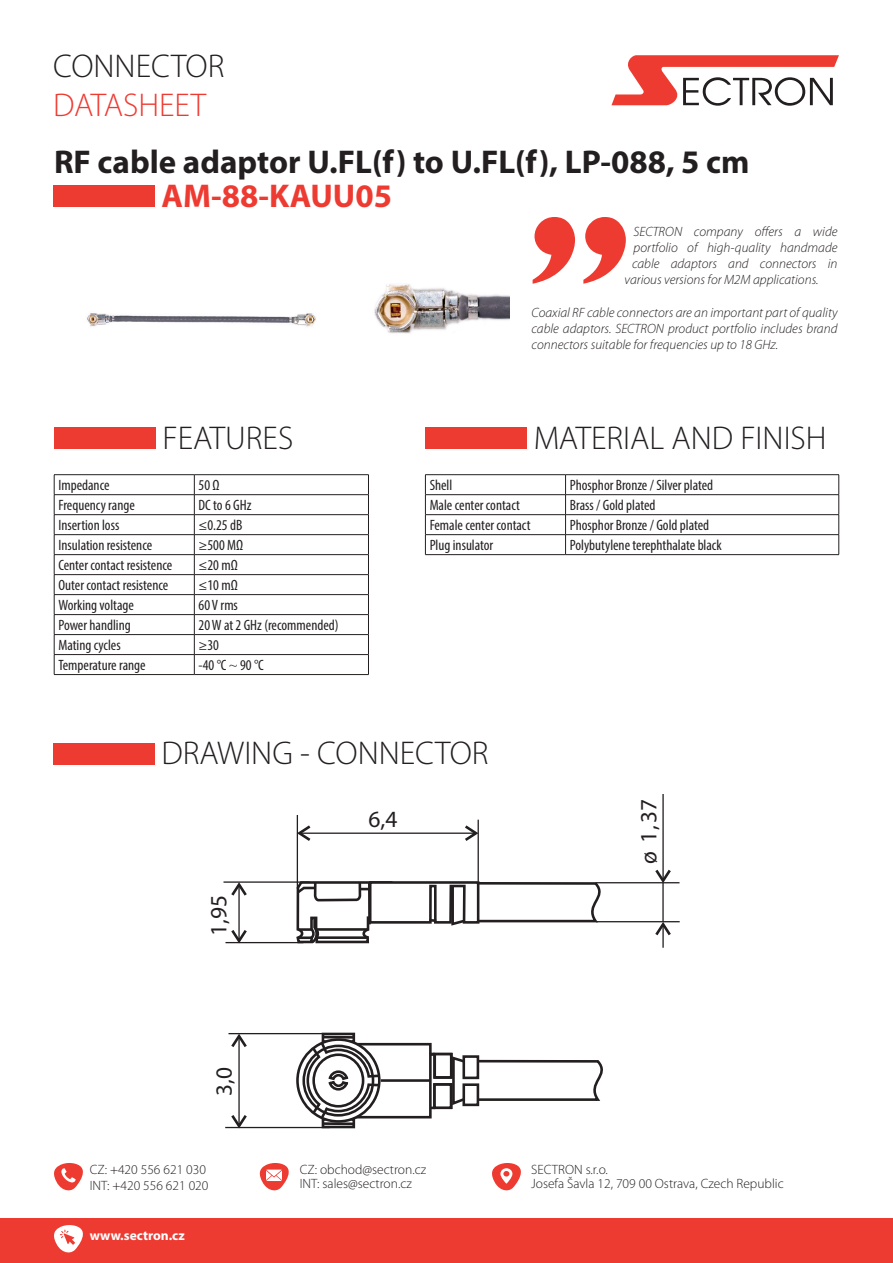
<style>
.page{position:relative;width:893px;height:1263px;background:#fff}
.page>*{position:absolute;margin:0;border:0;box-sizing:border-box;transform-origin:0 0}
.t1{font:300 33px "Myriad Pro";color:#231f20}
.t2{font:700 33px "Myriad Pro";color:#231f20}
.t3{font:700 33px "Myriad Pro";color:#ee3b32}
.t4{font:300 33px "Myriad Pro";color:#ee3b32}
.t5{font:23.4px "Arial Unicode MS";color:#231f20}
.t6{font:23.4px "Arial";color:#231f20}
.t7{font:condensed 15px "Myriad Pro";color:#231f20}
.t8{font:italic 300 13.5px/16.2px "Myriad Pro";color:#231f20;text-align:justify}
.t9{font:300 13.5px/13.5px "Myriad Pro";color:#231f20}
.t10{font:700 13.5px "Myriad Pro";color:#fff}
.s1{font-weight:300;font-stretch:normal}
</style>
<div class="page">
<svg style="left:611px;top:55px;width:228px;height:51px"></svg>
<div style="left:0;top:1218px;width:893px;height:45px;background:#ee3b32"></div>
<svg style="left:54px;top:1225px;width:29px;height:27px"></svg>
<svg style="left:54px;top:1163px;width:29px;height:27px"></svg>
<svg style="left:260px;top:1163px;width:29px;height:27px"></svg>
<svg style="left:492px;top:1163px;width:29px;height:27px"></svg>
<div style="left:53px;top:185px;width:102px;height:22px;background:#ee3b32"></div>
<div style="left:53px;top:743px;width:102px;height:21px;background:#ee3b32"></div>
<div style="left:425px;top:428px;width:102px;height:21px;background:#ee3b32"></div>
<div style="left:54px;top:428px;width:102px;height:21px;background:#ee3b32"></div>
<svg style="left:533px;top:217px;width:93px;height:67px"></svg>
<img style="left:87px;top:313px;width:229px;height:14px">
<img style="left:374px;top:284px;width:135px;height:50px">
<hr style="left:223px;top:881px;width:87px;height:2px;background:#231f20">
<hr style="left:238px;top:887px;width:2px;height:52px;background:#231f20">
<svg style="left:229px;top:881px;width:20px;height:17px"></svg>
<svg style="left:229px;top:927px;width:20px;height:17px"></svg>
<hr style="left:225px;top:942px;width:78px;height:1px;background:#231f20">
<div style="left:356px;top:1043px;width:76px;height:75px;border:3px solid #231f20"></div>
<div style="left:322px;top:1118px;width:33px;height:10px;border:3px solid #231f20"></div>
<hr style="left:323px;top:1122px;width:31px;height:3px;background:#231f20">
<div style="left:322px;top:1033px;width:33px;height:10px;border:3px solid #231f20"></div>
<svg style="left:297px;top:1039px;width:82px;height:82px"></svg>
<hr style="left:323px;top:1036px;width:30px;height:3px;background:#231f20">
<svg style="left:450px;top:1054px;width:153px;height:53px"></svg>
<div style="left:433px;top:1053px;width:19px;height:25px;border:3px solid #231f20"></div>
<div style="left:433px;top:1083px;width:19px;height:26px;border:3px solid #231f20"></div>
<svg style="left:305px;top:1039px;width:77px;height:82px"></svg>
<div style="left:464px;top:1085px;width:14px;height:20px;background:#fff"></div>
<div style="left:462px;top:1083px;width:17px;height:23px;border:3px solid #231f20"></div>
<div style="left:464px;top:1056px;width:14px;height:22px;background:#fff"></div>
<div style="left:462px;top:1055px;width:17px;height:24px;border:3px solid #231f20"></div>
<hr style="left:228px;top:1033px;width:95px;height:1px;background:#231f20">
<hr style="left:238px;top:1038px;width:2px;height:86px;background:#231f20">
<svg style="left:229px;top:1034px;width:20px;height:16px"></svg>
<svg style="left:229px;top:1112px;width:20px;height:17px"></svg>
<hr style="left:225px;top:1127px;width:105px;height:1px;background:#231f20">
<hr style="left:297px;top:815px;width:1px;height:74px;background:#231f20">
<hr style="left:301px;top:832px;width:173px;height:2px;background:#231f20">
<svg style="left:296px;top:823px;width:17px;height:20px"></svg>
<svg style="left:462px;top:823px;width:16px;height:20px"></svg>
<hr style="left:478px;top:820px;width:1px;height:62px;background:#231f20">
<hr style="left:381px;top:1079px;width:49px;height:3px;background:#231f20">
<svg style="left:294px;top:879px;width:314px;height:65px"></svg>
<hr style="left:596px;top:921px;width:84px;height:1px;background:#231f20">
<hr style="left:595px;top:882px;width:84px;height:1px;background:#231f20">
<hr style="left:662px;top:883px;width:2px;height:39px;background:#231f20">
<hr style="left:662px;top:794px;width:2px;height:85px;background:#231f20">
<svg style="left:653px;top:867px;width:20px;height:18px"></svg>
<hr style="left:662px;top:926px;width:2px;height:22px;background:#231f20">
<svg style="left:653px;top:919px;width:20px;height:19px"></svg>
<hr style="left:425px;top:474px;width:141px;height:1px;background:#231f20">
<hr style="left:566px;top:474px;width:273px;height:1px;background:#231f20">
<hr style="left:425px;top:494px;width:141px;height:1px;background:#231f20">
<hr style="left:566px;top:494px;width:273px;height:1px;background:#231f20">
<hr style="left:425px;top:514px;width:141px;height:1px;background:#231f20">
<hr style="left:566px;top:514px;width:273px;height:1px;background:#231f20">
<hr style="left:425px;top:534px;width:141px;height:1px;background:#231f20">
<svg style="left:425px;top:475px;width:1px;height:79px"></svg>
<hr style="left:566px;top:534px;width:273px;height:1px;background:#231f20">
<svg style="left:565px;top:475px;width:1px;height:79px"></svg>
<svg style="left:838px;top:475px;width:1px;height:79px"></svg>
<hr style="left:425px;top:554px;width:141px;height:1px;background:#231f20">
<hr style="left:566px;top:554px;width:273px;height:1px;background:#231f20">
<hr style="left:54px;top:474px;width:140px;height:1px;background:#231f20">
<hr style="left:194px;top:474px;width:175px;height:1px;background:#231f20">
<hr style="left:54px;top:494px;width:140px;height:1px;background:#231f20">
<hr style="left:194px;top:494px;width:175px;height:1px;background:#231f20">
<hr style="left:54px;top:514px;width:140px;height:1px;background:#231f20">
<hr style="left:194px;top:514px;width:175px;height:1px;background:#231f20">
<hr style="left:54px;top:534px;width:140px;height:1px;background:#231f20">
<hr style="left:194px;top:534px;width:175px;height:1px;background:#231f20">
<hr style="left:54px;top:554px;width:140px;height:1px;background:#231f20">
<hr style="left:194px;top:554px;width:175px;height:1px;background:#231f20">
<hr style="left:54px;top:574px;width:140px;height:1px;background:#231f20">
<hr style="left:194px;top:574px;width:175px;height:1px;background:#231f20">
<hr style="left:54px;top:594px;width:140px;height:1px;background:#231f20">
<hr style="left:194px;top:594px;width:175px;height:1px;background:#231f20">
<hr style="left:54px;top:614px;width:140px;height:1px;background:#231f20">
<hr style="left:194px;top:614px;width:175px;height:1px;background:#231f20">
<hr style="left:54px;top:634px;width:140px;height:1px;background:#231f20">
<hr style="left:194px;top:634px;width:175px;height:1px;background:#231f20">
<hr style="left:54px;top:654px;width:140px;height:1px;background:#231f20">
<svg style="left:54px;top:475px;width:1px;height:199px"></svg>
<hr style="left:194px;top:654px;width:175px;height:1px;background:#231f20">
<svg style="left:194px;top:475px;width:1px;height:199px"></svg>
<svg style="left:368px;top:475px;width:1px;height:199px"></svg>
<hr style="left:54px;top:674px;width:140px;height:1px;background:#231f20">
<hr style="left:194px;top:674px;width:175px;height:1px;background:#231f20">
<h1 class="t1" style="left:53px;top:46px;width:173px">CONNECTOR</h1>
<h1 class="t4" style="left:53px;top:85px;width:154px">DATASHEET</h1>
<h1 class="t2" style="left:54px;top:140px;width:697px">RF cable adaptor U.FL(f) to U.FL(f), LP-088, 5 cm</h1>
<h1 class="t3" style="left:162px;top:174px;width:232px">AM-88-KAUU05</h1>
<p class="t8" style="left:633px;top:223px;width:206px">SECTRON company offers a wide</p>
<p class="t8" style="left:633px;top:239px;width:206px">portfolio of high-quality handmade</p>
<p class="t8" style="left:632px;top:255px;width:207px">cable adaptors and connectors in</p>
<p class="t8" style="left:624px;top:271px;width:196px">various versions for M2M applications.</p>
<p class="t8" style="left:531px;top:304px;width:308px">Coaxial RF cable connectors are an important part of quality cable adaptors. SECTRON product portfolio includes brand connectors suitable for frequencies up to 18 GHz.</p>
<h1 class="t1" style="left:162px;top:418px;width:132px">FEATURES</h1>
<h1 class="t1" style="left:534px;top:418px;width:295px">MATERIAL AND FINISH</h1>
<p class="t7" style="left:58px;top:476px;width:53px">Impedance</p>
<p class="t7" style="left:199px;top:476px;width:22px">50 Ω</p>
<p class="t7" style="left:58px;top:496px;width:78px">Frequency range</p>
<p class="t7" style="left:199px;top:496px;width:54px">DC to 6 GHz</p>
<p class="t7" style="left:58px;top:516px;width:62px">Insertion loss</p>
<p class="t7" style="left:199px;top:516px;width:45px">≤0.25 dB</p>
<p class="t7" style="left:58px;top:536px;width:95px">Insulation resistence</p>
<p class="t7" style="left:199px;top:536px;width:46px">≥500 MΩ</p>
<p class="t7" style="left:58px;top:556px;width:115px">Center contact resistence</p>
<p class="t7" style="left:199px;top:556px;width:41px">≤20 mΩ</p>
<p class="t7" style="left:58px;top:576px;width:111px">Outer contact resistence</p>
<p class="t7" style="left:199px;top:576px;width:41px">≤10 mΩ</p>
<p class="t7" style="left:58px;top:596px;width:77px">Working voltage</p>
<p class="t7" style="left:199px;top:596px;width:41px">60 V rms</p>
<p class="t7" style="left:58px;top:616px;width:74px">Power handling</p>
<p class="t7" style="left:199px;top:616px;width:142px">20 W at 2 GHz (recommended)</p>
<p class="t7" style="left:58px;top:636px;width:64px">Mating cycles</p>
<p class="t7" style="left:199px;top:636px;width:22px">≥30</p>
<p class="t7" style="left:58px;top:656px;width:89px">Temperature range</p>
<p class="t7" style="left:199px;top:656px;width:67px">-40 °C <span class="s1">~</span> 90 °C</p>
<p class="t7" style="left:430px;top:476px;width:24px">Shell</p>
<p class="t7" style="left:570px;top:476px;width:145px">Phosphor Bronze / Silver plated</p>
<p class="t7" style="left:430px;top:496px;width:92px">Male center contact</p>
<p class="t7" style="left:570px;top:496px;width:87px">Brass / Gold plated</p>
<p class="t7" style="left:430px;top:516px;width:102px">Female center contact</p>
<p class="t7" style="left:570px;top:516px;width:141px">Phosphor Bronze / Gold plated</p>
<p class="t7" style="left:430px;top:536px;width:65px">Plug insulator</p>
<p class="t7" style="left:570px;top:536px;width:153px">Polybutylene terephthalate black</p>
<h1 class="t1" style="left:162px;top:733px;width:328px">DRAWING - CONNECTOR</h1>
<h2 class="t5" style="left:204px;top:936px;width:42px;rotate:-90deg">1,95</h2>
<h2 class="t5" style="left:210px;top:1096px;width:30px;rotate:-90deg">3,0</h2>
<h2 class="t6" style="left:368px;top:804px;width:30px">6,4</h2>
<h2 class="t5" style="left:634px;top:864px;width:67px;rotate:-90deg">ø 73,1</h2>
<p class="t9" style="left:90px;top:1161px;width:120px;line-height:16.2px">CZ: +420 556 621 030<br>INT: +420 556 621 020</p>
<p class="t9" style="left:300px;top:1163px;width:128px">CZ: obchod@sectron.cz<br>INT: sales@sectron.cz</p>
<p class="t9" style="left:531px;top:1163px;width:254px">SECTRON s.r.o.<br>Josefa Šavla 12, 709 00 Ostrava, Czech Republic</p>
<p class="t10" style="left:90px;top:1226px;width:97px">www.sectron.cz</p>
</div>
